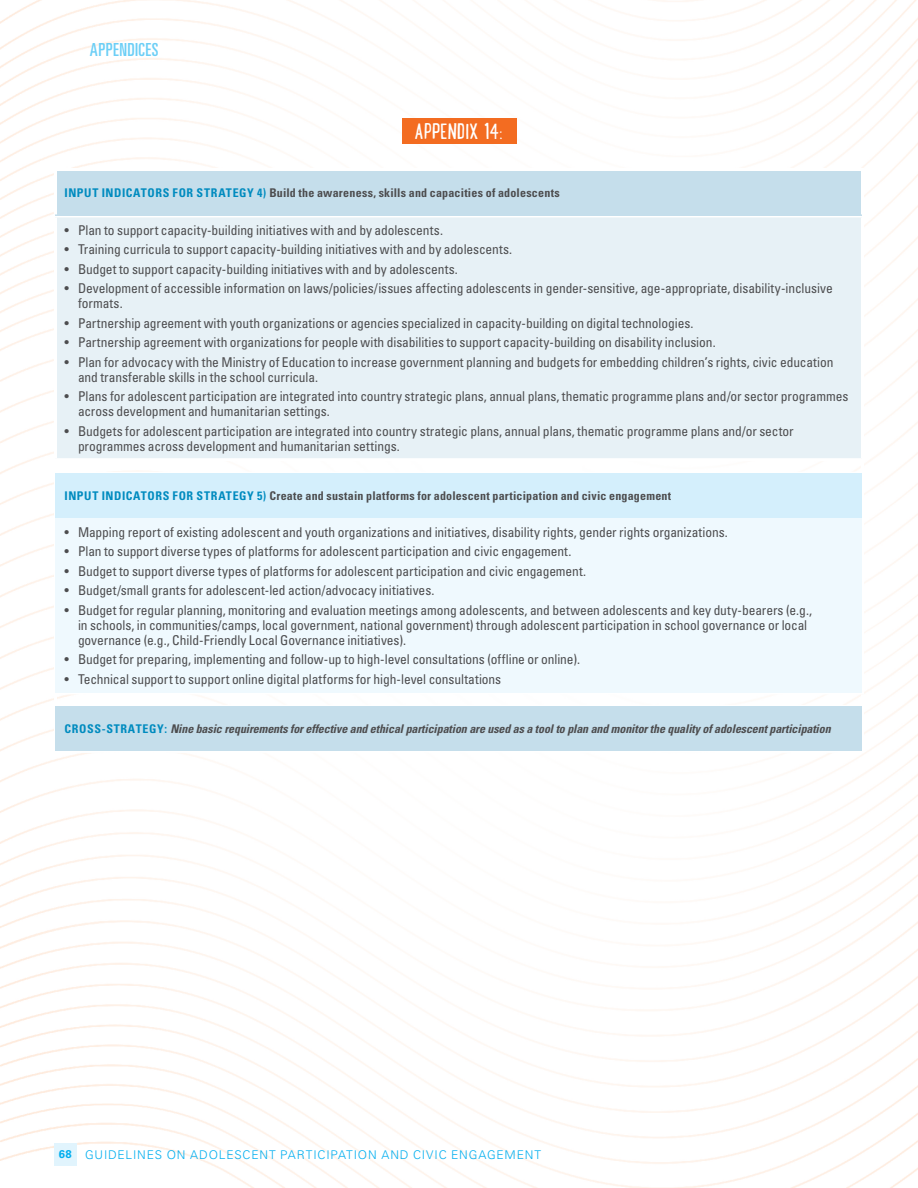
<style>
.page{position:relative;width:918px;height:1188px;background:#fff}
.page>*{position:absolute;margin:0;border:0;box-sizing:border-box;transform-origin:0 0}
.t1{font:19.65px "Lunch Box";color:#fff}
.t2{font:ultra-condensed 18px "Univers LT Std";letter-spacing:.025em;color:#6dcff6}
.t3{font:condensed 13.5px/15px "Univers LT Std";letter-spacing:-.005em;color:#4d4d4f}
.t4{font:700 condensed 12px "Univers LT Std";letter-spacing:.02em;color:#4d4d4f}
.t5{font:italic 700 condensed 12px "Univers LT Std";letter-spacing:-.01em;color:#4d4d4f}
.t6{font:300 12px "Univers LT Std";letter-spacing:.07em;color:#00aeef}
.s1{color:#008bbf}
.s2{font-style:normal;color:#008bbf}
.s3{font-family:"Univers LT Pro 65";font-weight:700;font-size:11.25px}
</style>
<div class="page">
<img style="left:0;top:0;width:918px;height:1188px">
<div style="left:54px;top:1143px;width:22px;height:23px;background:#e1f4fd"></div>
<div style="left:56px;top:216px;width:806px;height:244px;background:#e7f1f6"></div>
<hr style="left:54px;top:458px;width:810px;height:3px;background:#fff">
<svg style="left:54px;top:461px;width:3px;height:11px"></svg>
<svg style="left:861px;top:461px;width:3px;height:11px"></svg>
<hr style="left:54px;top:472px;width:810px;height:3px;background:#fff">
<hr style="left:54px;top:475px;width:3px;height:42px;background:#fff">
<hr style="left:861px;top:475px;width:3px;height:42px;background:#fff">
<hr style="left:54px;top:691px;width:810px;height:3px;background:#fff">
<svg style="left:54px;top:694px;width:3px;height:11px"></svg>
<svg style="left:861px;top:694px;width:3px;height:11px"></svg>
<hr style="left:54px;top:705px;width:810px;height:3px;background:#fff">
<hr style="left:54px;top:708px;width:3px;height:42px;background:#fff">
<hr style="left:861px;top:708px;width:3px;height:42px;background:#fff">
<hr style="left:54px;top:750px;width:810px;height:3px;background:#fff">
<hr style="left:54px;top:520px;width:3px;height:171px;background:#fff">
<hr style="left:861px;top:520px;width:3px;height:171px;background:#fff">
<hr style="left:54px;top:214px;width:810px;height:3px;background:#fff">
<hr style="left:54px;top:217px;width:3px;height:241px;background:#fff">
<hr style="left:861px;top:217px;width:3px;height:241px;background:#fff">
<div style="left:56px;top:473px;width:806px;height:45px;background:#d4effc"></div>
<div style="left:56px;top:518px;width:806px;height:175px;background:#eff9fe"></div>
<div style="left:56px;top:706px;width:806px;height:45px;background:#c5deeb"></div>
<div style="left:402px;top:118px;width:114px;height:26px;background:#f36c21"></div>
<div style="left:56px;top:170px;width:806px;height:46px;background:#c5deeb"></div>
<hr style="left:54px;top:168px;width:810px;height:3px;background:#fff">
<hr style="left:54px;top:171px;width:3px;height:43px;background:#fff">
<hr style="left:861px;top:171px;width:3px;height:43px;background:#fff">
<h2 class="t2" style="left:90px;top:39px;width:70px">APPENDICES</h2>
<h1 class="t1" style="left:415px;top:115px;width:89px">APPENDIX 14:</h1>
<p class="t4" style="left:64px;top:185px;width:497px"><span class="s1">INPUT INDICATORS FOR STRATEGY 4)</span> Build the awareness, skills and capacities of adolescents</p>
<p class="t3" style="left:64px;top:222px;width:380px">• Plan to support capacity-building initiatives with and by adolescents.</p>
<p class="t3" style="left:64px;top:242px;width:449px">• Training curricula to support capacity-building initiatives with and by adolescents.</p>
<p class="t3" style="left:64px;top:261px;width:395px">• Budget to support capacity-building initiatives with and by adolescents.</p>
<p class="t3" style="left:78px;top:281px;width:756px;text-indent:-14px">• Development of accessible information on laws/policies/issues affecting adolescents in gender-sensitive, age-appropriate, disability-inclusive formats.</p>
<p class="t3" style="left:64px;top:315px;width:631px">• Partnership agreement with youth organizations or agencies specialized in capacity-building on digital technologies.</p>
<p class="t3" style="left:64px;top:335px;width:653px">• Partnership agreement with organizations for people with disabilities to support capacity-building on disability inclusion.</p>
<p class="t3" style="left:78px;top:354px;width:757px;text-indent:-14px">• Plan for advocacy with the Ministry of Education to increase government planning and budgets for embedding children’s rights, civic education and transferable skills in the school curricula.</p>
<p class="t3" style="left:78px;top:389px;width:772px;text-indent:-14px">• Plans for adolescent participation are integrated into country strategic plans, annual plans, thematic programme plans and/or sector programmes across development and humanitarian settings.</p>
<p class="t3" style="left:78px;top:423px;width:717px;text-indent:-14px">• Budgets for adolescent participation are integrated into country strategic plans, annual plans, thematic programme plans and/or sector programmes across development and humanitarian settings.</p>
<p class="t4" style="left:64px;top:488px;width:608px"><span class="s1">INPUT INDICATORS FOR STRATEGY 5)</span> Create and sustain platforms for adolescent participation and civic engagement</p>
<p class="t3" style="left:64px;top:524px;width:665px">• Mapping report of existing adolescent and youth organizations and initiatives, disability rights, gender rights organizations.</p>
<p class="t3" style="left:64px;top:544px;width:508px">• Plan to support diverse types of platforms for adolescent participation and civic engagement.</p>
<p class="t3" style="left:64px;top:563px;width:523px">• Budget to support diverse types of platforms for adolescent participation and civic engagement.</p>
<p class="t3" style="left:64px;top:583px;width:371px">• Budget/small grants for adolescent-led action/advocacy initiatives.</p>
<p class="t3" style="left:78px;top:602px;width:736px;text-indent:-14px">• Budget for regular planning, monitoring and evaluation meetings among adolescents, and between adolescents and key duty-bearers (e.g., in schools, in communities/camps, local government, national government) through adolescent participation in school governance or local governance (e.g., Child-Friendly Local Governance initiatives).</p>
<p class="t3" style="left:64px;top:652px;width:517px">• Budget for preparing, implementing and follow-up to high-level consultations (offline or online).</p>
<p class="t3" style="left:64px;top:671px;width:438px">• Technical support to support online digital platforms for high-level consultations</p>
<p class="t5" style="left:64px;top:722px;width:768px"><span class="s2">CROSS-STRATEGY:</span> Nine basic requirements for effective and ethical participation are used as a tool to plan and monitor the quality of adolescent participation</p>
<p class="t6" style="left:59px;top:1147px;width:484px"><span class="s3">68</span> GUIDELINES ON ADOLESCENT PARTICIPATION AND CIVIC ENGAGEMENT</p>
</div>
